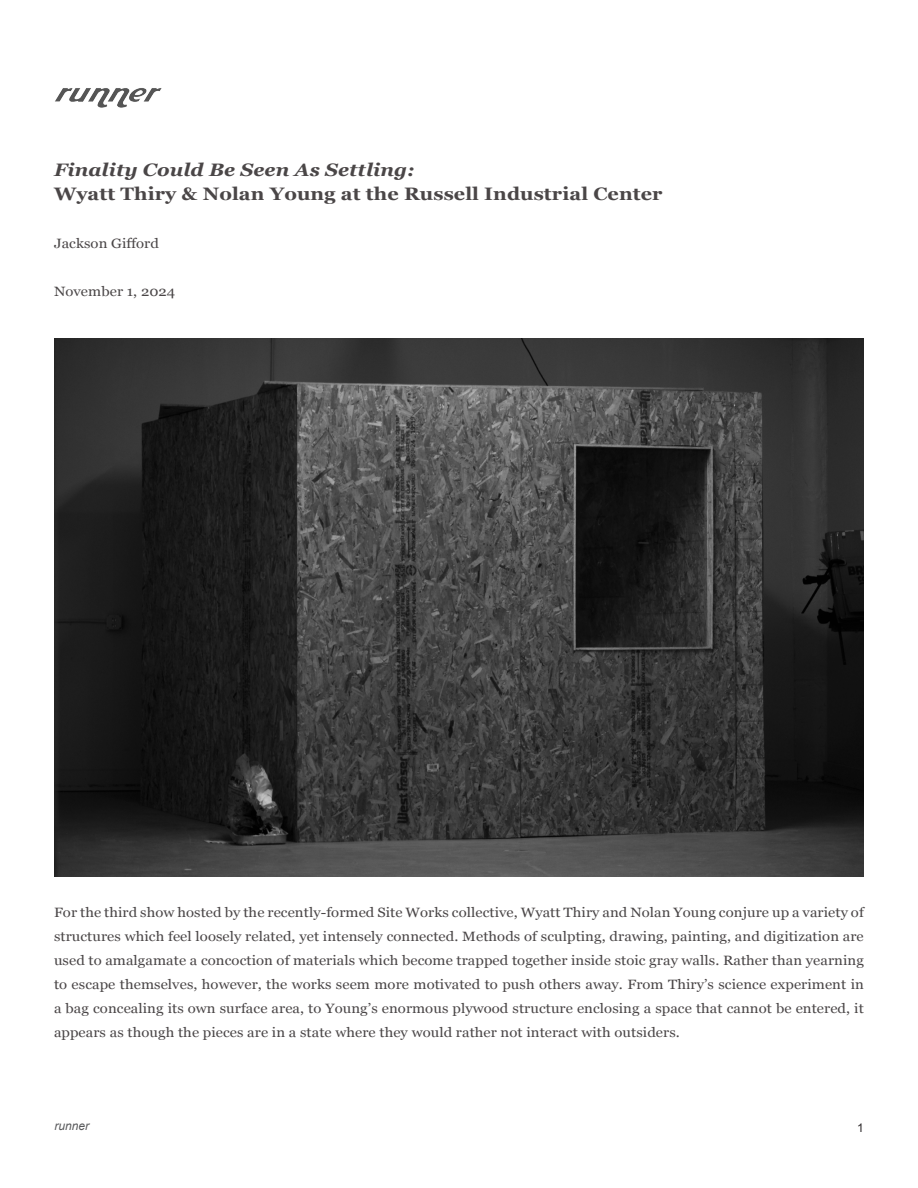
<style>
.page{position:relative;width:918px;height:1188px;background:#fff}
.page>*{position:absolute;margin:0;border:0;box-sizing:border-box;transform-origin:0 0}
.t1{font:700 18px "Georgia";letter-spacing:.005em;color:#4a4647;scale:1.1 1}
.t2{font:italic 700 18px "Georgia";letter-spacing:.005em;color:#4a4647;scale:1.1 1}
.t3{font:13.5px/24px "Georgia";letter-spacing:.005em;color:#4a4647;text-align:justify;scale:1.1 1}
.t4{font:italic 12px "Arial";color:#58595b}
.t5{font:12px "Arial";color:#2d292a}
</style>
<div class="page">
<img style="left:55px;top:88px;width:107px;height:20px">
<img style="left:54px;top:339px;width:810px;height:538px">
<h1 class="t2" style="left:54px;top:156px;width:329px">Finality Could Be Seen As Settling:</h1>
<h1 class="t1" style="left:54px;top:180px;width:555px">Wyatt Thiry &amp; Nolan Young at the Russell Industrial Center</h1>
<p class="t3" style="left:54px;top:230px;width:97px">Jackson Gifford</p>
<p class="t3" style="left:54px;top:278px;width:112px">November 1, 2024</p>
<p class="t3" style="left:54px;top:900px;width:738px">For the third show hosted by the recently-formed Site Works collective, Wyatt Thiry and Nolan Young conjure up a variety of structures which feel loosely related, yet intensely connected. Methods of sculpting, drawing, painting, and digitization are used to amalgamate a concoction of materials which become trapped together inside stoic gray walls. Rather than yearning to escape themselves, however, the works seem more motivated to push others away. From Thiry’s science experiment in a bag concealing its own surface area, to Young’s enormous plywood structure enclosing a space that cannot be entered, it appears as though the pieces are in a state where they would rather not interact with outsiders.</p>
<p class="t4" style="left:55px;top:1118px;width:36px">runner</p>
<p class="t5" style="left:857px;top:1120px;width:8px">1</p>
</div>
